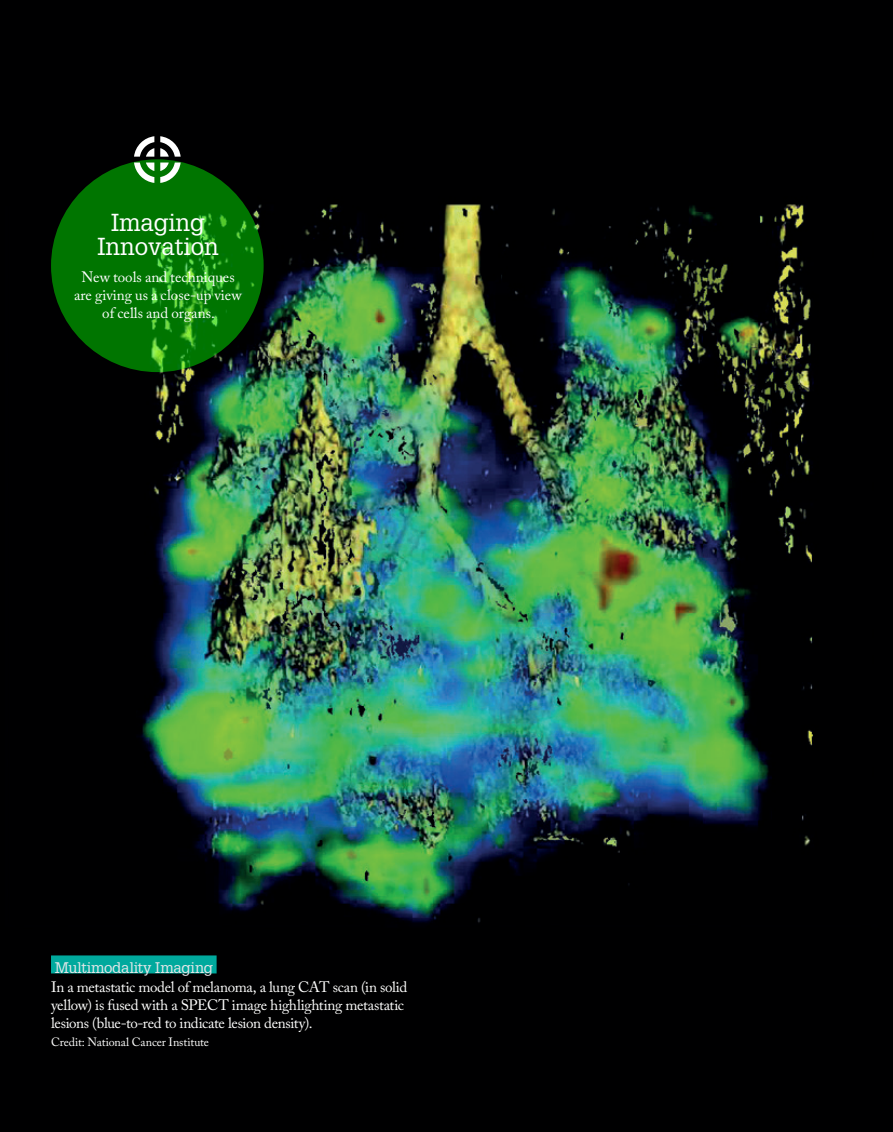
<style>
.page{position:relative;width:893px;height:1132px;background:#fff}
.page>*{position:absolute;margin:0;border:0;box-sizing:border-box;transform-origin:0 0}
.t1{font:24px/24px "Glypha LT Std";color:#fff;text-align:center}
.t2{font:15px/18px "Adobe Caslon Pro";letter-spacing:-.015em;color:#fff}
.t3{font:15px "Glypha LT Std";letter-spacing:-.01em;color:#e6e7e9}
.t4{font:12px "Adobe Caslon Pro";letter-spacing:-.01em;color:#fff}
</style>
<div class="page">
<img style="left:0;top:0;width:893px;height:1131px">
<div style="left:51px;top:955px;width:166px;height:18px;background:#00a99d"></div>
<svg style="left:51px;top:159px;width:213px;height:213px;background:#057a04"></svg>
<svg style="left:134px;top:136px;width:47px;height:47px"></svg>
<h1 class="t1" style="left:97px;top:210px;width:123px">Imaging<br>Innovation</h1>
<p class="t2" style="left:74px;top:267px;width:169px;text-align:center">New tools and techniques are giving us a close-up view of cells and organs.</p>
<p class="t3" style="left:55px;top:958px;width:160px">Multimodality Imaging</p>
<p class="t2" style="left:51px;top:977px;width:358px">In a metastatic model of melanoma, a lung CAT scan (in solid yellow) is fused with a SPECT image highlighting metastatic lesions (blue-to-red to indicate lesion density).</p>
<p class="t4" style="left:51px;top:1034px;width:160px">Credit: National Cancer Institute</p>
</div>
